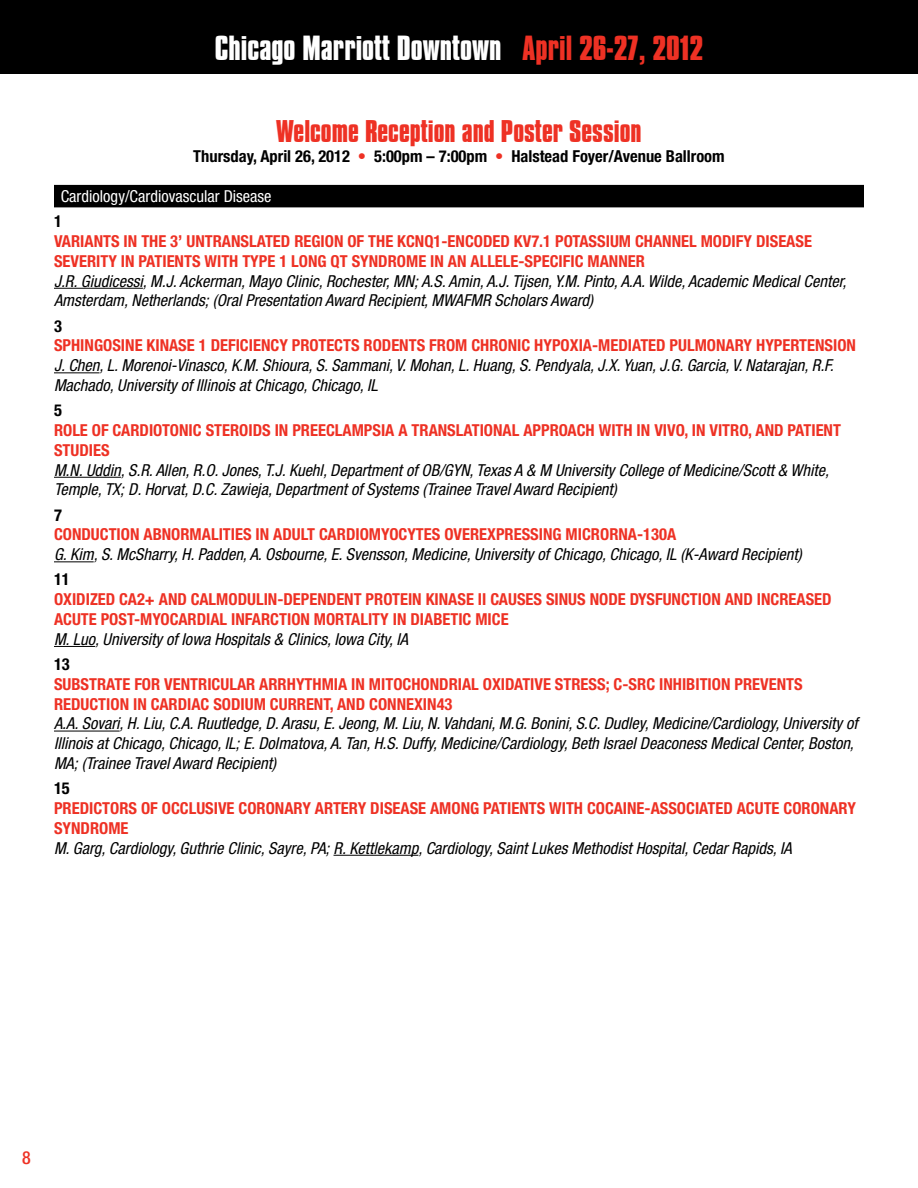
<style>
.page{position:relative;width:918px;height:1188px;background:#fff}
.page>*{position:absolute;margin:0;border:0;box-sizing:border-box;transform-origin:0 0}
.t1{font:700 30px "Compacta BT";color:#fff}
.t2{font:700 27px "Compacta BT";color:#ee3124}
.t3{font:500 condensed 18px "Helvetica Neue LT";color:#ee3124}
.t4{font:italic condensed 16.5px/19.8px "Helvetica Neue LT";color:#000}
.t5{font:700 condensed 16.5px/19.8px "Helvetica Neue LT";color:#ee3124}
.t6{font:700 condensed 16.5px "Helvetica Neue LT";color:#000}
.t7{font:condensed 16.5px "Helvetica Neue LT";color:#fff}
.s1{color:#ee3124}
</style>
<div class="page">
<div style="left:0;top:0;width:918px;height:74px;background:#000"></div>
<div style="left:54px;top:185px;width:810px;height:22px;background:#000"></div>
<hr style="left:54px;top:288px;width:89px;height:1px;background:#000">
<hr style="left:54px;top:372px;width:46px;height:1px;background:#000">
<hr style="left:54px;top:477px;width:67px;height:1px;background:#000">
<hr style="left:54px;top:561px;width:40px;height:1px;background:#000">
<hr style="left:54px;top:646px;width:41px;height:1px;background:#000">
<hr style="left:54px;top:731px;width:66px;height:1px;background:#000">
<hr style="left:334px;top:855px;width:84px;height:1px;background:#000">
<h1 class="t1" style="left:215px;top:29px;width:490px">Chicago Marriott Downtown <span class="s1">April 26-27, 2012</span></h1>
<h2 class="t2" style="left:276px;top:115px;width:367px">Welcome Reception and Poster Session</h2>
<p class="t6" style="left:193px;top:146px;width:533px">Thursday, April 26, 2012 <span class="s1">•</span> 5:00pm – 7:00pm <span class="s1">•</span> Halstead Foyer/Avenue Ballroom</p>
<p class="t7" style="left:61px;top:187px;width:212px">Cardiology/Cardiovascular Disease</p>
<p class="t6" style="left:54px;top:211px;width:9px">1</p>
<p class="t5" style="left:54px;top:231px;width:759px">VARIANTS IN THE 3’ UNTRANSLATED REGION OF THE KCNQ1-ENCODED KV7.1 POTASSIUM CHANNEL MODIFY DISEASE<br>SEVERITY IN PATIENTS WITH TYPE 1 LONG QT SYNDROME IN AN ALLELE-SPECIFIC MANNER</p>
<p class="t4" style="left:54px;top:271px;width:794px">J.R. Giudicessi, M.J. Ackerman, Mayo Clinic, Rochester, MN; A.S. Amin, A.J. Tijsen, Y.M. Pinto, A.A. Wilde, Academic Medical Center,<br>Amsterdam, Netherlands; (Oral Presentation Award Recipient, MWAFMR Scholars Award)</p>
<p class="t6" style="left:54px;top:316px;width:9px">3</p>
<p class="t5" style="left:54px;top:335px;width:804px">SPHINGOSINE KINASE 1 DEFICIENCY PROTECTS RODENTS FROM CHRONIC HYPOXIA-MEDIATED PULMONARY HYPERTENSION</p>
<p class="t4" style="left:54px;top:355px;width:781px">J. Chen, L. Morenoi-Vinasco, K.M. Shioura, S. Sammani, V. Mohan, L. Huang, S. Pendyala, J.X. Yuan, J.G. Garcia, V. Natarajan, R.F.<br>Machado, University of Illinois at Chicago, Chicago, IL</p>
<p class="t6" style="left:54px;top:400px;width:9px">5</p>
<p class="t5" style="left:54px;top:420px;width:789px">ROLE OF CARDIOTONIC STEROIDS IN PREECLAMPSIA A TRANSLATIONAL APPROACH WITH IN VIVO, IN VITRO, AND PATIENT<br>STUDIES</p>
<p class="t4" style="left:54px;top:460px;width:776px">M.N. Uddin, S.R. Allen, R.O. Jones, T.J. Kuehl, Department of OB/GYN, Texas A &amp; M University College of Medicine/Scott &amp; White,<br>Temple, TX; D. Horvat, D.C. Zawieja, Department of Systems (Trainee Travel Award Recipient)</p>
<p class="t6" style="left:54px;top:505px;width:9px">7</p>
<p class="t5" style="left:54px;top:524px;width:624px">CONDUCTION ABNORMALITIES IN ADULT CARDIOMYOCYTES OVEREXPRESSING MICRORNA-130A</p>
<p class="t4" style="left:54px;top:544px;width:749px">G. Kim, S. McSharry, H. Padden, A. Osbourne, E. Svensson, Medicine, University of Chicago, Chicago, IL (K-Award Recipient)</p>
<p class="t6" style="left:54px;top:570px;width:17px">11</p>
<p class="t5" style="left:54px;top:589px;width:779px">OXIDIZED CA2+ AND CALMODULIN-DEPENDENT PROTEIN KINASE II CAUSES SINUS NODE DYSFUNCTION AND INCREASED<br>ACUTE POST-MYOCARDIAL INFARCTION MORTALITY IN DIABETIC MICE</p>
<p class="t4" style="left:54px;top:629px;width:356px">M. Luo, University of Iowa Hospitals &amp; Clinics, Iowa City, IA</p>
<p class="t6" style="left:54px;top:654px;width:17px">13</p>
<p class="t5" style="left:54px;top:674px;width:750px">SUBSTRATE FOR VENTRICULAR ARRHYTHMIA IN MITOCHONDRIAL OXIDATIVE STRESS; C-SRC INHIBITION PREVENTS<br>REDUCTION IN CARDIAC SODIUM CURRENT, AND CONNEXIN43</p>
<p class="t4" style="left:54px;top:714px;width:805px">A.A. Sovari, H. Liu, C.A. Ruutledge, D. Arasu, E. Jeong, M. Liu, N. Vahdani, M.G. Bonini, S.C. Dudley, Medicine/Cardiology, University of<br>Illinois at Chicago, Chicago, IL; E. Dolmatova, A. Tan, H.S. Duffy, Medicine/Cardiology, Beth Israel Deaconess Medical Center, Boston,<br>MA; (Trainee Travel Award Recipient)</p>
<p class="t6" style="left:54px;top:778px;width:17px">15</p>
<p class="t5" style="left:54px;top:798px;width:804px">PREDICTORS OF OCCLUSIVE CORONARY ARTERY DISEASE AMONG PATIENTS WITH COCAINE-ASSOCIATED ACUTE CORONARY<br>SYNDROME</p>
<p class="t4" style="left:54px;top:838px;width:739px">M. Garg, Cardiology, Guthrie Clinic, Sayre, PA; R. Kettlekamp, Cardiology, Saint Lukes Methodist Hospital, Cedar Rapids, IA</p>
<p class="t3" style="left:22px;top:1147px;width:10px">8</p>
</div>
